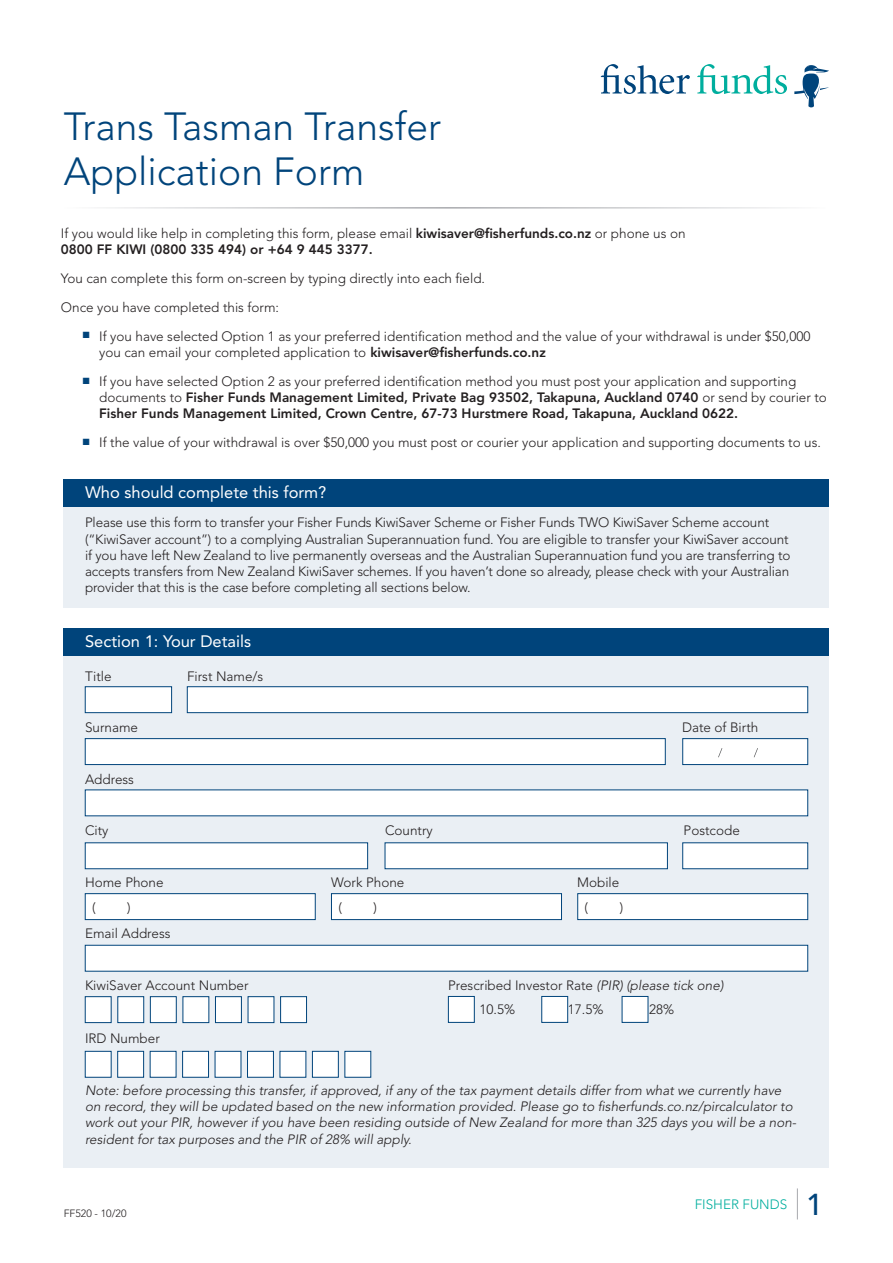
<style>
.page{position:relative;width:893px;height:1263px;background:#fff}
.page>*{position:absolute;margin:0;border:0;box-sizing:border-box;transform-origin:0 0}
.Main_Heading{font:300 39px/45px "Avenir";color:#00447b}
.t1{font:500 30px "Avenir";color:#00447b}
.Section_Heading{font:16.5px "Avenir";color:#fff}
.Body_Text{font:300 13.5px/16.2px "Avenir";letter-spacing:-.01em;color:#231f20}
.Body_Text-2{font:800 13.5px/16.2px "Avenir";color:#231f20}
.Field_Text{font:italic 300 13.5px/16.2px "Avenir";color:#231f20}
.Field_Text-2{font:300 13.5px "Avenir";color:#231f20}
.Sub_Heading{font:300 13.5px "Avenir";color:#231f20}
.t2{font:300 13.5px "Avenir";color:#00ae9e}
.t3{font:300 10.5px "Avenir";color:#231f20}
.s1{font-weight:300}
.s2{font-weight:800}
.s3{font-style:italic}
</style>
<div class="page">
<hr style="left:797px;top:1188px;width:1px;height:31px;background:#a8a9ad">
<div style="left:64px;top:479px;width:765px;height:129px;background:#eaeff4"></div>
<div style="left:64px;top:479px;width:765px;height:28px;background:#00447b"></div>
<svg style="left:601px;top:64px;width:89px;height:30px"></svg>
<svg style="left:697px;top:64px;width:90px;height:30px"></svg>
<svg style="left:794px;top:65px;width:35px;height:42px"></svg>
<div style="left:64px;top:628px;width:765px;height:539px;background:#eaeff4"></div>
<div style="left:64px;top:628px;width:765px;height:28px;background:#00447b"></div>
<svg style="left:85px;top:686px;width:87px;height:27px;background:#e8eef3"></svg>
<svg style="left:85px;top:738px;width:581px;height:27px;background:#ebf0f5"></svg>
<svg style="left:187px;top:686px;width:621px;height:27px;background:#ecf1f5"></svg>
<svg style="left:682px;top:738px;width:126px;height:27px;background:#e8eef3"></svg>
<svg style="left:150px;top:996px;width:27px;height:27px"></svg>
<svg style="left:183px;top:996px;width:26px;height:27px"></svg>
<svg style="left:215px;top:996px;width:27px;height:27px"></svg>
<svg style="left:248px;top:996px;width:26px;height:27px"></svg>
<svg style="left:280px;top:996px;width:27px;height:27px"></svg>
<svg style="left:85px;top:996px;width:59px;height:27px;background:#dee7ee"></svg>
<svg style="left:150px;top:1051px;width:26px;height:27px"></svg>
<svg style="left:182px;top:1051px;width:27px;height:27px"></svg>
<svg style="left:215px;top:1051px;width:26px;height:27px"></svg>
<svg style="left:247px;top:1051px;width:27px;height:27px"></svg>
<svg style="left:280px;top:1051px;width:26px;height:27px"></svg>
<svg style="left:85px;top:1051px;width:59px;height:27px;background:#dee7ee"></svg>
<svg style="left:312px;top:1051px;width:59px;height:27px;background:#dee7ee"></svg>
<svg style="left:448px;top:996px;width:27px;height:27px"></svg>
<svg style="left:541px;top:996px;width:27px;height:27px"></svg>
<svg style="left:622px;top:996px;width:26px;height:27px"></svg>
<svg style="left:85px;top:945px;width:723px;height:26px;background:#f4f6f9"></svg>
<svg style="left:85px;top:893px;width:231px;height:27px;background:#ebf0f4"></svg>
<svg style="left:331px;top:893px;width:231px;height:27px;background:#eaf0f4"></svg>
<svg style="left:577px;top:893px;width:231px;height:27px;background:#ebf0f4"></svg>
<svg style="left:85px;top:789px;width:723px;height:27px;background:#eef2f6"></svg>
<svg style="left:682px;top:842px;width:126px;height:27px;background:#eaf0f4"></svg>
<svg style="left:85px;top:842px;width:283px;height:27px;background:#ecf1f5"></svg>
<svg style="left:385px;top:842px;width:283px;height:27px;background:#ecf1f5"></svg>
<p class="Main_Heading" style="left:64px;top:104px;width:379px">Trans Tasman Transfer<br>Application Form</p>
<p class="Body_Text-2" style="left:61px;top:225px;width:626px"><span class="s1">If you would like help in completing this form, please email</span> kiwisaver@fisherfunds.co.nz <span class="s1">or phone us on<br></span>0800 FF KIWI (0800 335 494) or +64 9 445 3377.</p>
<p class="Sub_Heading" style="left:61px;top:270px;width:426px">You can complete this form on-screen by typing directly into each field.</p>
<p class="Sub_Heading" style="left:61px;top:299px;width:220px">Once you have completed this form:</p>
<p class="Body_Text" style="left:99px;top:328px;width:713px;text-indent:-17px"><sup>■</sup> If you have selected Option 1 as your preferred identification method and the value of your withdrawal is under $50,000 you can email your completed application to <span class="s2">kiwisaver@fisherfunds.co.nz</span></p>
<p class="Body_Text-2" style="left:99px;top:373px;width:729px;text-indent:-17px"><sup>■</sup> <span class="s1">If you have selected Option 2 as your preferred identification method you must post your application and supporting documents to</span> Fisher Funds Management Limited, Private Bag 93502, Takapuna, Auckland 0740 <span class="s1">or send by courier to<br></span>Fisher Funds Management Limited, Crown Centre, 67-73 Hurstmere Road, Takapuna, Auckland 0622.</p>
<p class="Body_Text" style="left:82px;top:434px;width:740px"><sup>■</sup> If the value of your withdrawal is over $50,000 you must post or courier your application and supporting documents to us.</p>
<p class="Section_Heading" style="left:85px;top:483px;width:243px">Who should complete this form?</p>
<p class="Body_Text" style="left:85px;top:515px;width:707px">Please use this form to transfer your Fisher Funds KiwiSaver Scheme or Fisher Funds TWO KiwiSaver Scheme account (“KiwiSaver account”) to a complying Australian Superannuation fund. You are eligible to transfer your KiwiSaver account if you have left New Zealand to live permanently overseas and the Australian Superannuation fund you are transferring to accepts transfers from New Zealand KiwiSaver schemes. If you haven’t done so already, please check with your Australian provider that this is the case before completing all sections below.</p>
<p class="Section_Heading" style="left:85px;top:632px;width:168px">Section 1: Your Details</p>
<p class="Field_Text-2" style="left:85px;top:668px;width:28px">Title</p>
<p class="Field_Text-2" style="left:187px;top:668px;width:78px">First Name/s</p>
<p class="Field_Text-2" style="left:85px;top:719px;width:55px">Surname</p>
<p class="Field_Text-2" style="left:682px;top:719px;width:78px">Date of Birth</p>
<p class="Field_Text-2" style="left:85px;top:771px;width:51px">Address</p>
<p class="Field_Text-2" style="left:85px;top:822px;width:25px">City</p>
<p class="Field_Text-2" style="left:385px;top:822px;width:49px">Country</p>
<p class="Field_Text-2" style="left:684px;top:822px;width:58px">Postcode</p>
<p class="Field_Text-2" style="left:85px;top:874px;width:80px">Home Phone</p>
<p class="Field_Text-2" style="left:331px;top:874px;width:75px">Work Phone</p>
<p class="Field_Text-2" style="left:577px;top:874px;width:44px">Mobile</p>
<p class="Body_Text" style="left:92px;top:899px;width:5px">(</p>
<p class="Body_Text" style="left:127px;top:899px;width:5px">)</p>
<p class="Body_Text" style="left:338px;top:899px;width:5px">(</p>
<p class="Body_Text" style="left:373px;top:899px;width:5px">)</p>
<p class="Body_Text" style="left:585px;top:899px;width:5px">(</p>
<p class="Body_Text" style="left:620px;top:899px;width:5px">)</p>
<p class="Field_Text-2" style="left:85px;top:926px;width:87px">Email Address</p>
<p class="Body_Text" style="left:85px;top:977px;width:165px">KiwiSaver Account Number</p>
<p class="Body_Text" style="left:448px;top:977px;width:277px">Prescribed Investor Rate <span class="s3">(PIR) (please tick one)</span></p>
<p class="Body_Text" style="left:480px;top:1002px;width:37px">10.5%</p>
<p class="Body_Text" style="left:568px;top:1002px;width:37px">17.5%</p>
<p class="Body_Text" style="left:649px;top:1002px;width:27px">28%</p>
<p class="Field_Text-2" style="left:85px;top:1031px;width:76px">IRD Number</p>
<p class="Field_Text" style="left:85px;top:1082px;width:713px">Note: before processing this transfer, if approved, if any of the tax payment details differ from what we currently have on record, they will be updated based on the new information provided. Please go to fisherfunds.co.nz/pircalculator to work out your PIR, however if you have been residing outside of New Zealand for more than 325 days you will be a non&shy;resident for tax purposes and the PIR of 28% will apply.</p>
<p class="t3" style="left:64px;top:1207px;width:64px">FF520 - 10/20</p>
<p class="t2" style="left:695px;top:1196px;width:94px">FISHER FUNDS</p>
<h2 class="t1" style="left:806px;top:1187px;width:18px">1</h2>
</div>
